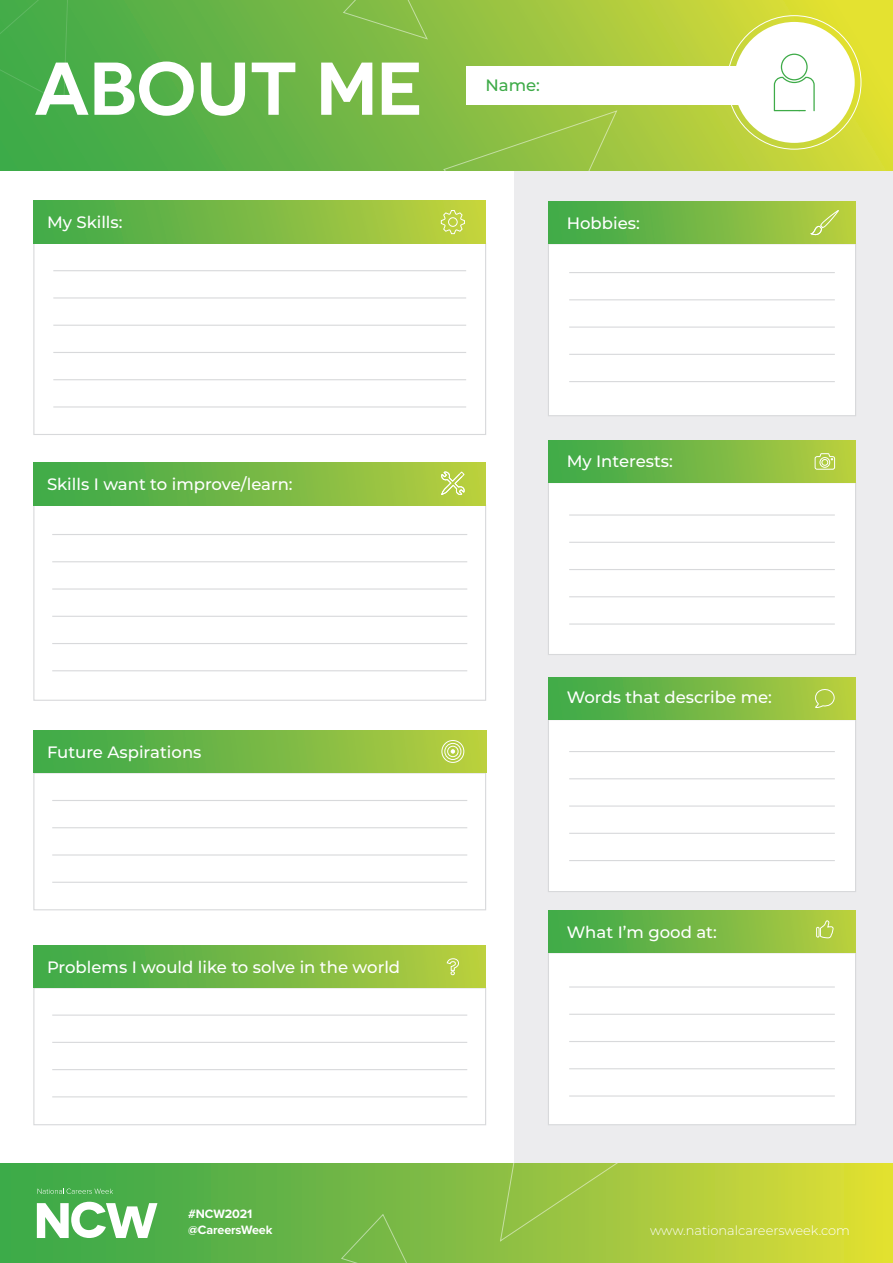
<style>
.page{position:relative;width:893px;height:1263px;background:#fff}
.page>*{position:absolute;margin:0;border:0;box-sizing:border-box;transform-origin:0 0}
.t1{font:600 74.55px "Novecentosanswide";color:#fff}
.t2{font:500 16.5px "Montserrat";color:#fff}
.t3{font:500 16.5px "Montserrat";color:#3eab48}
.t4{font:300 12.9px "Montserrat";color:#fff}
.t5{font:700 12.6px/16.6px "Proxima Nova";letter-spacing:-.01em;color:#fff}
</style>
<div class="page">
<div style="left:515px;top:155px;width:378px;height:1108px;background:#ececee"></div>
<div style="left:0;top:0;width:893px;height:170px;background:linear-gradient(to right,#35a44b,#e1dd3b)"></div>
<div style="left:33px;top:772px;width:453px;height:138px;background:#fff;border:1px solid #d8d9db"></div>
<div style="left:33px;top:243px;width:453px;height:192px;border:1px solid #d8d9db"></div>
<hr style="left:53px;top:270px;width:413px;height:1px;background:#d8d9db">
<hr style="left:53px;top:297px;width:413px;height:1px;background:#d8d9db">
<hr style="left:53px;top:325px;width:413px;height:1px;background:#d8d9db">
<hr style="left:53px;top:352px;width:413px;height:1px;background:#d8d9db">
<hr style="left:53px;top:379px;width:413px;height:1px;background:#d8d9db">
<hr style="left:53px;top:406px;width:413px;height:1px;background:#d8d9db">
<hr style="left:52px;top:534px;width:415px;height:1px;background:#d8d9db">
<hr style="left:52px;top:561px;width:415px;height:1px;background:#d8d9db">
<hr style="left:52px;top:588px;width:415px;height:2px;background:#d8d9db">
<hr style="left:52px;top:616px;width:415px;height:1px;background:#d8d9db">
<hr style="left:52px;top:643px;width:415px;height:1px;background:#d8d9db">
<hr style="left:52px;top:670px;width:415px;height:1px;background:#d8d9db">
<div style="left:33px;top:504px;width:453px;height:197px;border:1px solid #d8d9db"></div>
<div style="left:34px;top:463px;width:452px;height:42px;background:linear-gradient(to right,#38a74a,#b9cd3f)"></div>
<hr style="left:52px;top:800px;width:415px;height:1px;background:#d8d9db">
<hr style="left:52px;top:827px;width:415px;height:1px;background:#d8d9db">
<hr style="left:52px;top:854px;width:415px;height:1px;background:#d8d9db">
<hr style="left:52px;top:882px;width:415px;height:1px;background:#d8d9db">
<div style="left:34px;top:731px;width:452px;height:42px;background:linear-gradient(to right,#38a749,#bace42)"></div>
<hr style="left:52px;top:1014px;width:415px;height:2px;background:#d8d9db">
<hr style="left:52px;top:1042px;width:415px;height:1px;background:#d8d9db">
<hr style="left:52px;top:1069px;width:415px;height:1px;background:#d8d9db">
<hr style="left:52px;top:1096px;width:415px;height:1px;background:#d8d9db">
<div style="left:33px;top:987px;width:453px;height:138px;border:1px solid #d8d9db"></div>
<div style="left:34px;top:945px;width:452px;height:43px;background:linear-gradient(to right,#39a74a,#b9cd3f)"></div>
<div style="left:34px;top:201px;width:452px;height:42px;background:linear-gradient(to right,#3da84a,#c3d13d)"></div>
<div style="left:0;top:1163px;width:893px;height:100px;background:linear-gradient(to right,#30a34d,#dcdb38)"></div>
<svg style="left:38px;top:1188px;width:75px;height:6px"></svg>
<svg style="left:37px;top:1202px;width:120px;height:36px"></svg>
<div style="left:466px;top:66px;width:343px;height:39px;background:#fff"></div>
<div style="left:734px;top:22px;width:121px;height:121px;background:#fff;border-radius:50%"></div>
<svg style="left:774px;top:54px;width:41px;height:57px"></svg>
<div style="left:548px;top:482px;width:308px;height:173px;background:#fff;border:1px solid #d8d9db"></div>
<div style="left:548px;top:243px;width:308px;height:173px;background:#fff;border:1px solid #d8d9db"></div>
<hr style="left:569px;top:272px;width:266px;height:1px;background:#d8d9db">
<hr style="left:569px;top:299px;width:266px;height:1px;background:#d8d9db">
<hr style="left:569px;top:326px;width:266px;height:2px;background:#d8d9db">
<hr style="left:569px;top:354px;width:266px;height:1px;background:#d8d9db">
<hr style="left:569px;top:381px;width:266px;height:1px;background:#d8d9db">
<hr style="left:569px;top:514px;width:266px;height:2px;background:#d8d9db">
<hr style="left:569px;top:542px;width:266px;height:1px;background:#d8d9db">
<hr style="left:569px;top:569px;width:266px;height:1px;background:#d8d9db">
<hr style="left:569px;top:596px;width:266px;height:1px;background:#d8d9db">
<hr style="left:569px;top:623px;width:266px;height:2px;background:#d8d9db">
<div style="left:548px;top:719px;width:308px;height:173px;background:#fff;border:1px solid #d8d9db"></div>
<div style="left:548px;top:952px;width:308px;height:173px;background:#fff;border:1px solid #d8d9db"></div>
<hr style="left:569px;top:751px;width:266px;height:1px;background:#d8d9db">
<hr style="left:569px;top:778px;width:266px;height:1px;background:#d8d9db">
<hr style="left:569px;top:805px;width:266px;height:2px;background:#d8d9db">
<hr style="left:569px;top:833px;width:266px;height:1px;background:#d8d9db">
<hr style="left:569px;top:860px;width:266px;height:1px;background:#d8d9db">
<hr style="left:569px;top:986px;width:266px;height:1px;background:#d8d9db">
<hr style="left:569px;top:1014px;width:266px;height:1px;background:#d8d9db">
<hr style="left:569px;top:1041px;width:266px;height:1px;background:#d8d9db">
<hr style="left:569px;top:1068px;width:266px;height:1px;background:#d8d9db">
<hr style="left:569px;top:1095px;width:266px;height:1px;background:#d8d9db">
<div style="left:548px;top:910px;width:308px;height:43px;background:linear-gradient(to right,#39a74a,#b8cd3f)"></div>
<div style="left:548px;top:677px;width:308px;height:43px;background:linear-gradient(to right,#39a74a,#b8cd3f)"></div>
<div style="left:548px;top:440px;width:308px;height:43px;background:linear-gradient(to right,#39a74a,#b8cd3f)"></div>
<div style="left:548px;top:201px;width:308px;height:43px;background:linear-gradient(to right,#39a74a,#b8cd3f)"></div>
<svg style="left:441px;top:210px;width:24px;height:24px"></svg>
<svg style="left:440px;top:469px;width:25px;height:36px"></svg>
<svg style="left:451px;top:749px;width:4px;height:5px"></svg>
<div style="left:447px;top:746px;width:11px;height:11px;border:1px solid #fff;border-radius:50%"></div>
<div style="left:444px;top:743px;width:17px;height:17px;border:1px solid #fff;border-radius:50%"></div>
<div style="left:441px;top:740px;width:23px;height:23px;border:1px solid #fff;border-radius:50%"></div>
<svg style="left:446px;top:958px;width:13px;height:17px"></svg>
<svg style="left:810px;top:210px;width:29px;height:26px"></svg>
<svg style="left:814px;top:453px;width:21px;height:17px"></svg>
<div style="left:821px;top:459px;width:7px;height:7px;border:1px solid #fff;border-radius:50%"></div>
<svg style="left:814px;top:688px;width:21px;height:20px"></svg>
<svg style="left:816px;top:920px;width:18px;height:19px"></svg>
<svg style="left:343px;top:0;width:85px;height:39px;background:#85bd48"></svg>
<svg style="left:443px;top:110px;width:174px;height:60px;background:#92c145"></svg>
<div style="left:0;top:0;width:69px;height:104px;background:#45ac48"></div>
<div style="left:341px;top:1214px;width:75px;height:49px;background:#76b845"></div>
<svg style="left:500px;top:1163px;width:130px;height:78px;background:#9bc444"></svg>
<h1 class="t1" style="left:34px;top:43px;width:390px">ABOUT ME</h1>
<p class="t2" style="left:47px;top:211px;width:77px">My Skills:</p>
<p class="t3" style="left:485px;top:73px;width:56px">Name:</p>
<p class="t2" style="left:567px;top:211px;width:75px">Hobbies:</p>
<p class="t2" style="left:47px;top:473px;width:247px">Skills I want to improve/learn:</p>
<p class="t2" style="left:47px;top:740px;width:156px">Future Aspirations</p>
<p class="t2" style="left:47px;top:955px;width:355px">Problems I would like to solve in the world</p>
<p class="t2" style="left:567px;top:450px;width:108px">My Interests:</p>
<p class="t2" style="left:567px;top:686px;width:207px">Words that describe me:</p>
<p class="t2" style="left:567px;top:920px;width:152px">What I’m good at:</p>
<p class="t5" style="left:188px;top:1205px;width:86px">#NCW2021 @CareersWeek</p>
<p class="t4" style="left:650px;top:1222px;width:201px">www.nationalcareersweek.com</p>
</div>
